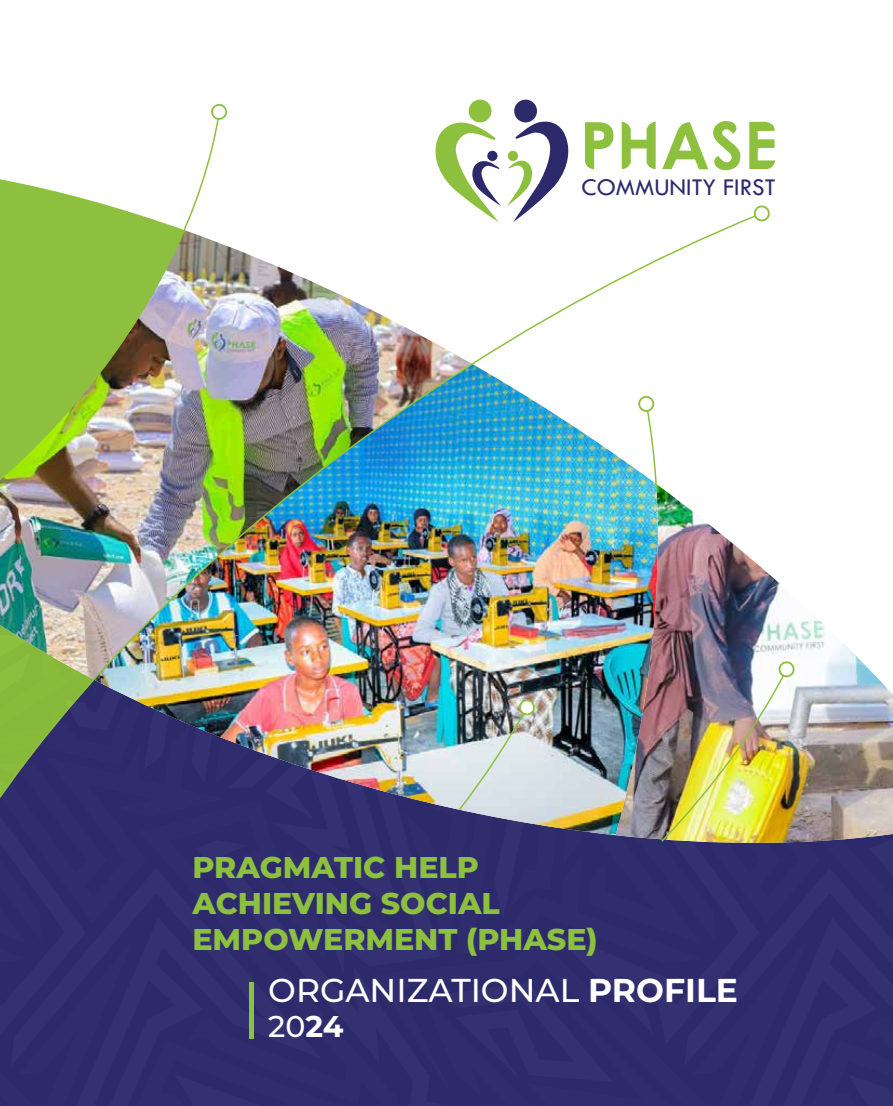
<style>
.page{position:relative;width:893px;height:1106px;background:#fff}
.page>*{position:absolute;margin:0;border:0;box-sizing:border-box;transform-origin:0 0}
.t1{font:500 33px "Montserrat";color:#fff}
.t2{font:800 30px/36px "Montserrat";color:#8dc03f}
.t3{font:500 30px "Montserrat";color:#fff}
.t4{font:24.9px "Tw Cen";color:#2c2a6b}
.s1{font-weight:700}
</style>
<div class="page">
<img style="left:764px;top:570px;width:59px;height:55px">
<svg style="left:0;top:120px;width:219px;height:91px"></svg>
<svg style="left:211px;top:103px;width:17px;height:17px"></svg>
<svg style="left:0;top:625px;width:893px;height:481px;background:#403d74"></svg>
<img style="left:0;top:211px;width:764px;height:664px">
<svg style="left:753px;top:205px;width:17px;height:17px"></svg>
<div style="left:469px;top:100px;width:22px;height:22px;background:#8dc03f;border-radius:50%"></div>
<div style="left:514px;top:100px;width:23px;height:22px;background:#2c2a6b;border-radius:50%"></div>
<svg style="left:432px;top:119px;width:69px;height:103px"></svg>
<svg style="left:507px;top:117px;width:65px;height:105px"></svg>
<svg style="left:585px;top:122px;width:28px;height:48px"></svg>
<svg style="left:749px;top:122px;width:27px;height:48px"></svg>
<svg style="left:622px;top:121px;width:34px;height:48px"></svg>
<svg style="left:662px;top:121px;width:79px;height:50px"></svg>
<div style="left:249px;top:981px;width:5px;height:57px;background:#8dc03f"></div>
<p class="t4" style="left:582px;top:172px;width:195px">COMMUNITY FIRST</p>
<p class="t2" style="left:192px;top:847px;width:407px">PRAGMATIC HELP<br>ACHIEVING SOCIAL<br>EMPOWERMENT (PHASE)</p>
<p class="t1" style="left:268px;top:967px;width:471px">ORGANIZATIONAL <span class="s1">PROFILE</span></p>
<p class="t3" style="left:268px;top:1005px;width:77px">20<span class="s1">24</span></p>
</div>
